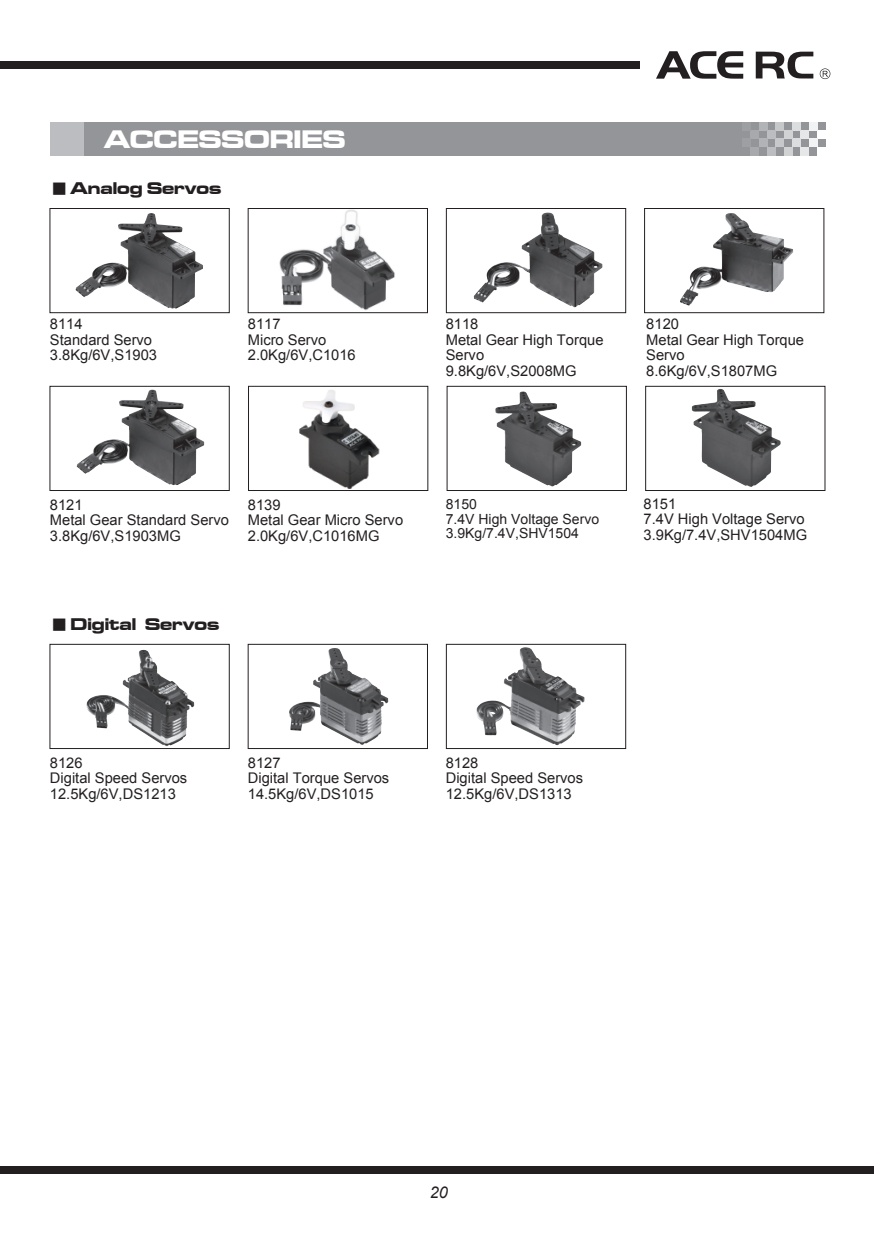
<style>
.page{position:relative;width:874px;height:1241px;background:#fff}
.page>*{position:absolute;margin:0;border:0;box-sizing:border-box;transform-origin:0 0}
.t1{font:700 26.25px "M005";color:#fff}
.t2{font:700 17.5px "M005";color:#231f20}
.t3{font:italic 16.1px "Arial";color:#231f20}
.t4{font:14.7px/15.4px "Arial";color:#231f20}
.t5{font:14px/14.7px "Arial";color:#231f20}
.s1{font-family:"Li Sung";font-weight:300;font-size:15.75px}
</style>
<div class="page">
<div style="left:50px;top:122px;width:775px;height:33px;background:#939598"></div>
<div style="left:50px;top:122px;width:33px;height:33px;background:#bcbdc0"></div>
<div style="left:817px;top:130px;width:8px;height:8px;background:#fff"></div>
<div style="left:817px;top:147px;width:8px;height:8px;background:#fff"></div>
<div style="left:808px;top:122px;width:9px;height:8px;background:#f2f3f4"></div>
<div style="left:808px;top:138px;width:9px;height:9px;background:#f2f3f4"></div>
<div style="left:800px;top:130px;width:8px;height:8px;background:#e6e7e9"></div>
<div style="left:800px;top:147px;width:8px;height:8px;background:#e6e7e9"></div>
<div style="left:792px;top:122px;width:8px;height:8px;background:#dcdddf"></div>
<div style="left:792px;top:138px;width:8px;height:9px;background:#dcdddf"></div>
<div style="left:783px;top:130px;width:9px;height:8px;background:#d1d2d4"></div>
<div style="left:783px;top:147px;width:9px;height:8px;background:#d1d2d4"></div>
<div style="left:775px;top:122px;width:8px;height:8px;background:#c7c8ca"></div>
<div style="left:775px;top:138px;width:8px;height:9px;background:#c7c8ca"></div>
<div style="left:767px;top:130px;width:8px;height:8px;background:#bcbdc0"></div>
<div style="left:767px;top:147px;width:8px;height:8px;background:#bcbdc0"></div>
<div style="left:758px;top:122px;width:9px;height:8px;background:#b2b3b7"></div>
<div style="left:758px;top:138px;width:9px;height:9px;background:#b2b3b7"></div>
<div style="left:750px;top:130px;width:8px;height:8px;background:#a8a9ad"></div>
<div style="left:750px;top:147px;width:8px;height:8px;background:#a8a9ad"></div>
<div style="left:742px;top:122px;width:8px;height:8px;background:#9d9fa2"></div>
<div style="left:742px;top:138px;width:8px;height:9px;background:#9d9fa2"></div>
<div style="left:0;top:1166px;width:873px;height:7px;background:#231f20"></div>
<img style="left:290px;top:385px;width:91px;height:104px">
<img style="left:279px;top:210px;width:116px;height:100px">
<img style="left:289px;top:648px;width:99px;height:97px">
<div style="left:50px;top:208px;width:179px;height:105px;border:1px solid #231f20"></div>
<div style="left:248px;top:208px;width:179px;height:105px;border:1px solid #231f20"></div>
<div style="left:446px;top:208px;width:179px;height:105px;border:1px solid #231f20"></div>
<img style="left:77px;top:389px;width:127px;height:96px">
<img style="left:75px;top:213px;width:128px;height:96px">
<img style="left:473px;top:212px;width:129px;height:96px">
<img style="left:680px;top:213px;width:112px;height:93px">
<div style="left:50px;top:386px;width:179px;height:105px;border:1px solid #231f20"></div>
<div style="left:248px;top:386px;width:180px;height:105px;border:1px solid #231f20"></div>
<div style="left:446px;top:386px;width:180px;height:105px;border:1px solid #231f20"></div>
<div style="left:644px;top:208px;width:179px;height:105px;border:1px solid #231f20"></div>
<img style="left:86px;top:650px;width:108px;height:96px">
<div style="left:50px;top:644px;width:179px;height:105px;border:1px solid #231f20"></div>
<div style="left:248px;top:644px;width:179px;height:105px;border:1px solid #231f20"></div>
<div style="left:446px;top:644px;width:179px;height:105px;border:1px solid #231f20"></div>
<img style="left:476px;top:648px;width:108px;height:97px">
<div style="left:645px;top:386px;width:180px;height:105px;border:1px solid #231f20"></div>
<img style="left:495px;top:391px;width:86px;height:96px">
<img style="left:691px;top:389px;width:89px;height:98px">
<svg style="left:656px;top:51px;width:87px;height:28px"></svg>
<svg style="left:755px;top:52px;width:58px;height:26px"></svg>
<svg style="left:819px;top:68px;width:11px;height:11px"></svg>
<div style="left:0;top:62px;width:639px;height:7px;background:#231f20"></div>
<p class="t1" style="left:104px;top:121px;width:243px">ACCESSORIES</p>
<p class="t2" style="left:51px;top:176px;width:171px"><span class="s1">■</span> Analog Servos</p>
<p class="t4" style="left:50px;top:317px;width:109px">8114<br>Standard Servo<br>3.8Kg/6V,S1903</p>
<p class="t4" style="left:248px;top:317px;width:109px">8117<br>Micro Servo<br>2.0Kg/6V,C1016</p>
<p class="t4" style="left:445px;top:317px;width:159px">8118<br>Metal Gear High Torque<br>Servo<br>9.8Kg/6V,S2008MG</p>
<p class="t4" style="left:646px;top:317px;width:159px">8120<br>Metal Gear High Torque<br>Servo<br>8.6Kg/6V,S1807MG</p>
<p class="t4" style="left:50px;top:497px;width:180px">8121<br>Metal Gear Standard Servo<br>3.8Kg/6V,S1903MG</p>
<p class="t4" style="left:248px;top:497px;width:157px">8139<br>Metal Gear Micro Servo<br>2.0Kg/6V,C1016MG</p>
<p class="t5" style="left:445px;top:497px;width:155px">8150<br>7.4V High Voltage Servo<br>3.9Kg/7.4V,SHV1504</p>
<p class="t2" style="left:51px;top:612px;width:169px"><span class="s1">■</span> Digital Servos</p>
<p class="t4" style="left:643px;top:496px;width:165px">8151<br>7.4V High Voltage Servo<br>3.9Kg/7.4V,SHV1504MG</p>
<p class="t4" style="left:50px;top:755px;width:139px">8126<br>Digital Speed Servos<br>12.5Kg/6V,DS1213</p>
<p class="t4" style="left:248px;top:755px;width:143px">8127<br>Digital Torque Servos<br>14.5Kg/6V,DS1015</p>
<p class="t4" style="left:445px;top:755px;width:139px">8128<br>Digital Speed Servos<br>12.5Kg/6V,DS1313</p>
<p class="t3" style="left:429px;top:1182px;width:19px">20</p>
</div>
